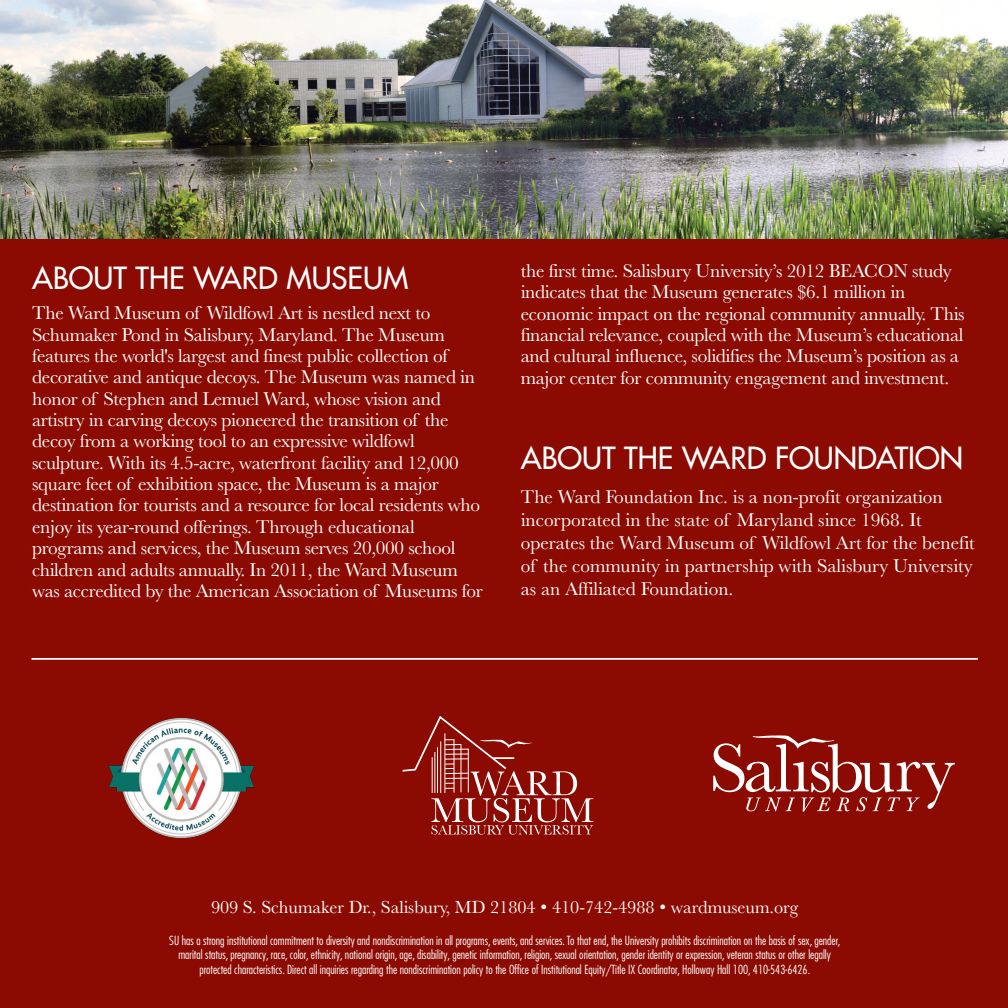
<style>
.page{position:relative;width:1008px;height:1008px;background:#8b0a02}
.page>*{position:absolute;margin:0;border:0;box-sizing:border-box;transform-origin:0 0}
.t1{font:500 29.75px "Futura Com";color:#fff}
.t2{font:19.25px/21.3px "Baskerville";letter-spacing:-.015em;color:#fff}
.t3{font:18.2px "Baskerville";color:#fff}
.t4{font:300 condensed 12.25px/14.7px "Futura Com";color:#fff;text-align:center}
.s1{font-size:19.25px}
</style>
<div class="page">
<svg style="left:403px;top:716px;width:190px;height:119px"></svg>
<hr style="left:454px;top:739px;width:1px;height:54px;background:#fff">
<hr style="left:461px;top:744px;width:1px;height:48px;background:#fff">
<hr style="left:468px;top:749px;width:1px;height:43px;background:#fff">
<img style="left:108px;top:717px;width:147px;height:122px">
<svg style="left:713px;top:735px;width:242px;height:77px"></svg>
<img style="left:0;top:0;width:1008px;height:239px">
<hr style="left:32px;top:658px;width:946px;height:2px;background:#fff">
<h1 class="t1" style="left:32px;top:255px;width:378px">ABOUT THE WARD MUSEUM</h1>
<p class="t2" style="left:32px;top:305px;width:452px">The Ward Museum of Wildfowl Art is nestled next to Schumaker Pond in Salisbury, Maryland. The Museum features the world's largest and finest public collection of decorative and antique decoys. The Museum was named in honor of Stephen and Lemuel Ward, whose vision and artistry in carving decoys pioneered the transition of the decoy from a working tool to an expressive wildfowl sculpture. With its 4.5-acre, waterfront facility and 12,000 square feet of exhibition space, the Museum is a major destination for tourists and a resource for local residents who enjoy its year-round offerings. Through educational programs and services, the Museum serves 20,000 school children and adults annually. In 2011, the Ward Museum was accredited by the American Association of Museums for</p>
<p class="t2" style="left:521px;top:262px;width:445px">the first time. Salisbury University’s 2012 BEACON study indicates that the Museum generates $6.1 million in economic impact on the regional community annually. This financial relevance, coupled with the Museum’s educational and cultural influence, solidifies the Museum’s position as a major center for community engagement and investment.</p>
<h1 class="t1" style="left:521px;top:436px;width:444px">ABOUT THE WARD FOUNDATION</h1>
<p class="t2" style="left:521px;top:487px;width:456px;line-height:23.1px">The Ward Foundation Inc. is a non-profit organization incorporated in the state of Maryland since 1968. It operates the Ward Museum of Wildfowl Art for the benefit of the community in partnership with Salisbury University as an Affiliated Foundation.</p>
<p class="t3" style="left:211px;top:901px;width:589px">909 S. Schumaker Dr., Salisbury, MD 21804 <span class="s1">•</span> 410-742-4988 <span class="s1">•</span> wardmuseum.org</p>
<p class="t4" style="left:169px;top:933px;width:673px">SU has a strong institutional commitment to diversity and nondiscrimination in all programs, events, and services.To that end, the University prohibits discrimination on the basis of sex, gender, marital status, pregnancy, race, color, ethnicity, national origin, age, disability, genetic information, religion, sexual orientation, gender identity or expression, veteran status or other legally protected characteristics. Direct all inquiries regarding the nondiscrimination policy to the Office of Institutional Equity/Title IX Coordinator, Holloway Hall 100, 410-543-6426.</p>
</div>
